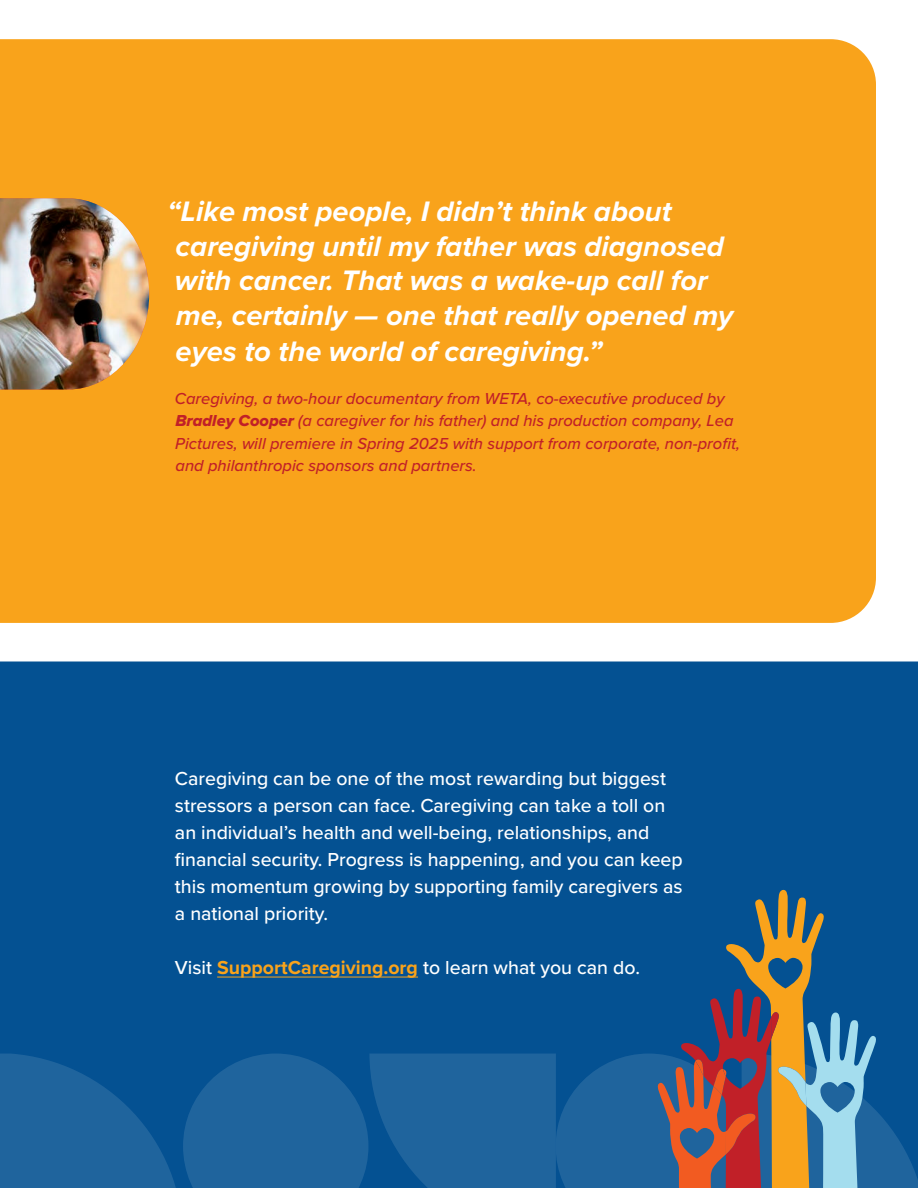
<style>
.page{position:relative;width:918px;height:1188px;background:#fff}
.page>*{position:absolute;margin:0;border:0;box-sizing:border-box;transform-origin:0 0}
.t1{font:italic 700 29.25px/35px "Proxima Nova";color:#fff}
.t2{font:500 19.5px/27px "Proxima Nova";color:#fff}
.t3{font:italic 500 16.5px/22.5px "Proxima Nova";color:#c12028}
.s1{font-family:"Proxima Nova Extrabld It";font-weight:400;font-style:normal}
.s2{font-weight:700;color:#f9a31b}
</style>
<div class="page">
<div style="left:0;top:39px;width:876px;height:584px;background:#f9a31b"></div>
<div style="left:0;top:661px;width:918px;height:229px;background:#045192"></div>
<svg style="left:0;top:890px;width:918px;height:298px;background:#245d8e"></svg>
<img style="left:0;top:198px;width:149px;height:192px">
<h1 class="t1" style="left:168px;top:196px;width:567px">“Like most people, I didn’t think about caregiving until my father was diagnosed with cancer. That was a wake-up call for me, certainly — one that really opened my eyes to the world of caregiving.”</h1>
<p class="t3" style="left:175px;top:388px;width:567px">Caregiving, a two-hour documentary from WETA, co-executive produced by <span class="s1">Bradley Cooper</span> (a caregiver for his father) and his production company, Lea Pictures, will premiere in Spring 2025 with support from corporate, non-profit, and philanthropic sponsors and partners.</p>
<p class="t2" style="left:175px;top:767px;width:509px">Caregiving can be one of the most rewarding but biggest stressors a person can face. Caregiving can take a toll on an individual’s health and well-being, relationships, and financial security. Progress is happening, and you can keep this momentum growing by supporting family caregivers as a national priority.</p>
<p class="t2" style="left:175px;top:956px;width:467px">Visit <span class="s2">SupportCaregiving.org</span> to learn what you can do.</p>
</div>
